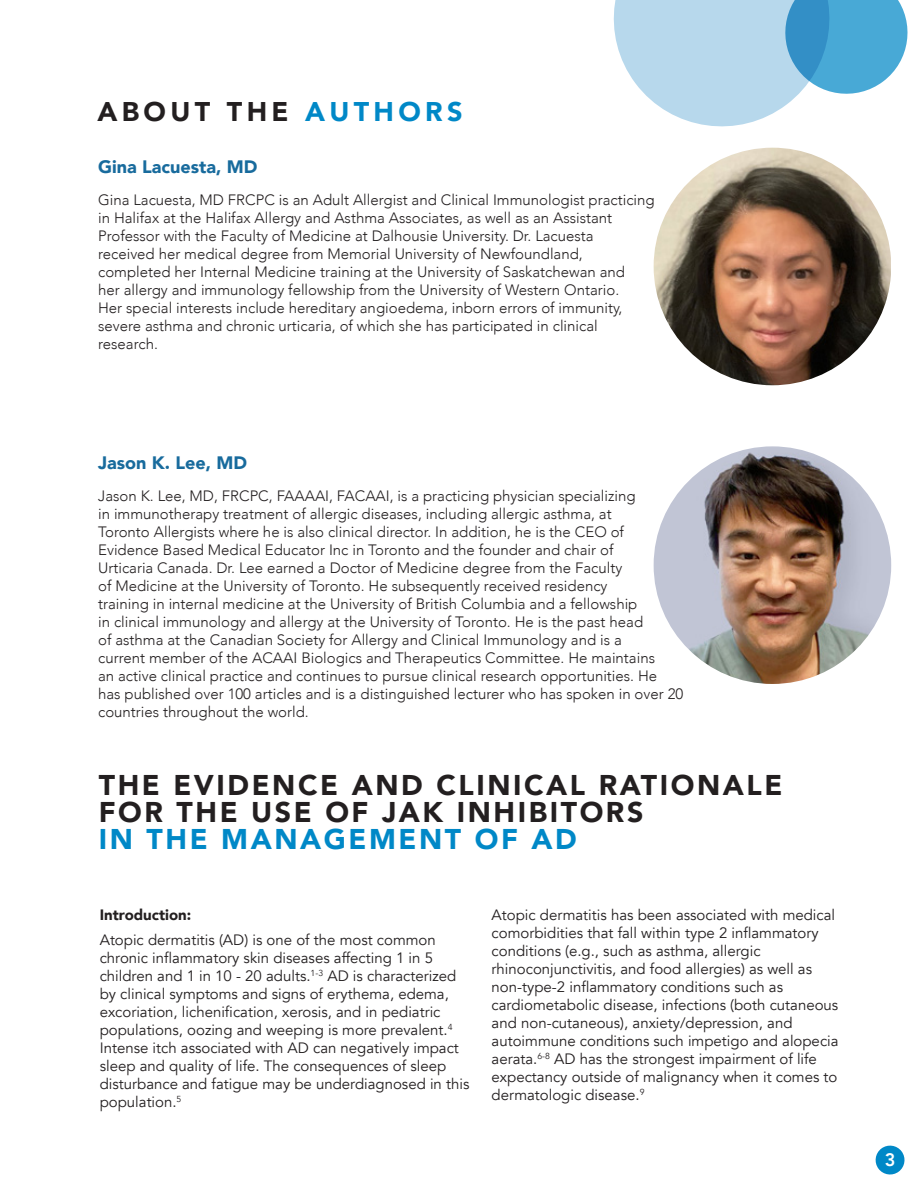
<style>
.page{position:relative;width:918px;height:1188px;background:#fff}
.page>*{position:absolute;margin:0;border:0;box-sizing:border-box;transform-origin:0 0}
.t1{font:900 28.5px/27px "Avenir";letter-spacing:.09em;color:#231f20}
.t2{font:900 28.5px "Avenir";letter-spacing:.09em;color:#0088c7}
.t3{font:900 27px "Avenir";letter-spacing:.16em;color:#231f20}
.t4{font:900 18px "Avenir";color:#186b9d}
.t5{font:800 18px "Avenir";color:#fff}
.t6{font:300 15px/18px "Avenir";color:#231f20}
.t7{font:15px/18px "Avenir";color:#231f20}
.t8{font:900 15px "Avenir";color:#231f20}
.s1{color:#0088c7}
</style>
<div class="page">
<svg style="left:875px;top:1145px;width:30px;height:30px"></svg>
<svg style="left:613px;top:0;width:295px;height:127px"></svg>
<img style="left:654px;top:148px;width:237px;height:237px;border-radius:117px">
<img style="left:654px;top:446px;width:237px;height:238px;border-radius:119px">
<p class="t3" style="left:98px;top:88px;width:367px">ABOUT THE <span class="s1">AUTHORS</span></p>
<p class="t4" style="left:98px;top:151px;width:161px">Gina Lacuesta, MD</p>
<p class="t6" style="left:98px;top:190px;width:558px">Gina Lacuesta, MD FRCPC is an Adult Allergist and Clinical Immunologist practicing in Halifax at the Halifax Allergy and Asthma Associates, as well as an Assistant Professor with the Faculty of Medicine at Dalhousie University. Dr. Lacuesta<br>received her medical degree from Memorial University of Newfoundland, completed her Internal Medicine training at the University of Saskatchewan and<br>her allergy and immunology fellowship from the University of Western Ontario.<br>Her special interests include hereditary angioedema, inborn errors of immunity, severe asthma and chronic urticaria, of which she has participated in clinical research.</p>
<p class="t4" style="left:98px;top:447px;width:150px">Jason K. Lee, MD</p>
<p class="t6" style="left:98px;top:486px;width:587px">Jason K. Lee, MD, FRCPC, FAAAAI, FACAAI, is a practicing physician specializing<br>in immunotherapy treatment of allergic diseases, including allergic asthma, at<br>Toronto Allergists where he is also clinical director. In addition, he is the CEO of Evidence Based Medical Educator Inc in Toronto and the founder and chair of<br>Urticaria Canada. Dr. Lee earned a Doctor of Medicine degree from the Faculty<br>of Medicine at the University of Toronto. He subsequently received residency<br>training in internal medicine at the University of British Columbia and a fellowship<br>in clinical immunology and allergy at the University of Toronto. He is the past head<br>of asthma at the Canadian Society for Allergy and Clinical Immunology and is a<br>current member of the ACAAI Biologics and Therapeutics Committee. He maintains<br>an active clinical practice and continues to pursue clinical research opportunities. He has published over 100 articles and is a distinguished lecturer who has spoken in over 20 countries throughout the world.</p>
<p class="t1" style="left:99px;top:771px;width:685px">THE EVIDENCE AND CLINICAL RATIONALE<br>FOR THE USE OF JAK INHIBITORS</p>
<p class="t2" style="left:99px;top:815px;width:480px">IN THE MANAGEMENT OF AD</p>
<p class="t8" style="left:100px;top:902px;width:93px">Introduction:</p>
<p class="t7" style="left:100px;top:931px;width:371px">Atopic dermatitis (AD) is one of the most common chronic inflammatory skin diseases affecting 1 in 5 children and 1 in 10 - 20 adults.<sup>1-3</sup> AD is characterized by clinical symptoms and signs of erythema, edema, excoriation, lichenification, xerosis, and in pediatric populations, oozing and weeping is more prevalent.<sup>4<br></sup>Intense itch associated with AD can negatively impact sleep and quality of life. The consequences of sleep disturbance and fatigue may be underdiagnosed in this population.<sup>5</sup></p>
<p class="t7" style="left:492px;top:906px;width:348px">Atopic dermatitis has been associated with medical comorbidities that fall within type 2 inflammatory conditions (e.g., such as asthma, allergic rhinoconjunctivitis, and food allergies) as well as non-type-2 inflammatory conditions such as cardiometabolic disease, infections (both cutaneous and non-cutaneous), anxiety/depression, and autoimmune conditions such impetigo and alopecia aerata.<sup>6-8</sup> AD has the strongest impairment of life expectancy outside of malignancy when it comes to dermatologic disease.<sup>9</sup></p>
<p class="t5" style="left:885px;top:1146px;width:12px">3</p>
</div>
